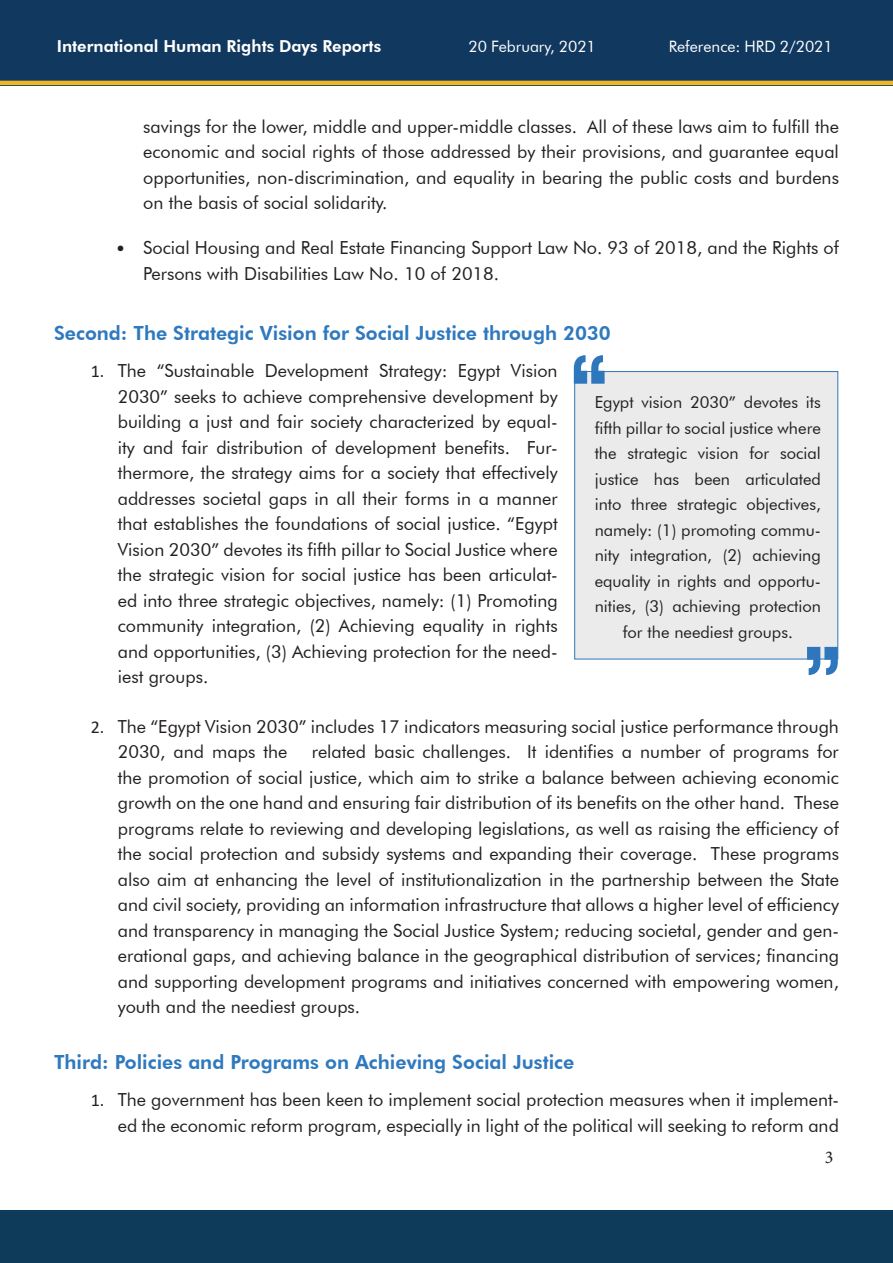
<style>
.page{position:relative;width:893px;height:1263px;background:#fff}
.page>*{position:absolute;margin:0;border:0;box-sizing:border-box;transform-origin:0 0}
.t1{font:800 19.5px "Futura BT";color:#2f79be}
.t2{font:18px/25.5px "Futura BT";color:#231f20;text-align:justify}
.t3{font:18px "Minion Pro";color:#231f20}
.t4{font:16.5px/25.5px "Futura BT";color:#231f20;text-align:center}
.t5{font:800 16.5px "Futura BT";color:#fff}
.t6{font:15.75px "Futura BT";color:#fff}
.s1{font-family:"Calibri"}
</style>
<div class="page">
<div style="left:0;top:1210px;width:893px;height:53px;background:#0e3b59"></div>
<div style="left:574px;top:371px;width:264px;height:288px;background:#ebebeb;border:1px solid #2f77bd"></div>
<svg style="left:807px;top:647px;width:31px;height:28px"></svg>
<svg style="left:574px;top:355px;width:31px;height:29px"></svg>
<div style="left:0;top:0;width:893px;height:85px;background:#11385f"></div>
<hr style="left:0;top:81px;width:893px;height:4px;background:#ecb628">
<p class="t5" style="left:57px;top:36px;width:326px">International Human Rights Days Reports</p>
<p class="t6" style="left:468px;top:37px;width:129px">20 February, 2021</p>
<p class="t6" style="left:669px;top:37px;width:166px">Reference: HRD 2/2021</p>
<p class="t2" style="left:143px;top:113px;width:697px">savings for the lower, middle and upper-middle classes. All of these laws aim to fulfill the economic and social rights of those addressed by their provisions, and guarantee equal opportunities, non-discrimination, and equality in bearing the public costs and burdens on the basis of social solidarity.</p>
<p class="t2" style="left:143px;top:235px;width:697px;text-indent:-27px"><span class="s1">•</span> Social Housing and Real Estate Financing Support Law No. 93 of 2018, and the Rights of<br>Persons with Disabilities Law No. 10 of 2018.</p>
<p class="t1" style="left:54px;top:321px;width:558px">Second: The Strategic Vision for Social Justice through 2030</p>
<p class="t2" style="left:118px;top:358px;width:441px;text-indent:-27px"><span class="s1">1.</span> The “Sustainable Development Strategy: Egypt Vision 2030” seeks to achieve comprehensive development by building a just and fair society characterized by equal&shy;ity and fair distribution of development benefits. Fur&shy;thermore, the strategy aims for a society that effectively addresses societal gaps in all their forms in a manner that establishes the foundations of social justice. “Egypt Vision 2030” devotes its fifth pillar to Social Justice where the strategic vision for social justice has been articulat&shy;ed into three strategic objectives, namely: (1) Promoting community integration, (2) Achieving equality in rights and opportunities, (3) Achieving protection for the need&shy;iest groups.</p>
<p class="t2" style="left:118px;top:713px;width:723px;text-indent:-27px"><span class="s1">2.</span> The “Egypt Vision 2030” includes 17 indicators measuring social justice performance through<br>2030, and maps the</p>
<p class="t4" style="left:595px;top:389px;width:228px">Egypt vision 2030” devotes its fifth pillar to social justice where the strategic vision for social justice has been articulated into three strategic objectives, namely: (1) promoting commu&shy;nity integration, (2) achieving equality in rights and opportu&shy;nities, (3) achieving protection for the neediest groups.</p>
<p class="t2" style="left:118px;top:739px;width:723px;text-indent:194px">related basic challenges. It identifies a number of programs for the promotion of social justice, which aim to strike a balance between achieving economic growth on the one hand and ensuring fair distribution of its benefits on the other hand. These programs relate to reviewing and developing legislations, as well as raising the efficiency of the social protection and subsidy systems and expanding their coverage. These programs also aim at enhancing the level of institutionalization in the partnership between the State and civil society, providing an information infrastructure that allows a higher level of efficiency and transparency in managing the Social Justice System; reducing societal, gender and gen&shy;erational gaps, and achieving balance in the geographical distribution of services; financing and supporting development programs and initiatives concerned with empowering women, youth and the neediest groups.</p>
<p class="t1" style="left:54px;top:1050px;width:522px">Third: Policies and Programs on Achieving Social Justice</p>
<p class="t2" style="left:91px;top:1087px;width:750px;text-align:right"><span class="s1">1.</span> The government has been keen to implement social protection measures when it implement&shy;ed the economic reform program, especially in light of the political will seeking to reform and</p>
<p class="t3" style="left:825px;top:1145px;width:10px">3</p>
</div>
